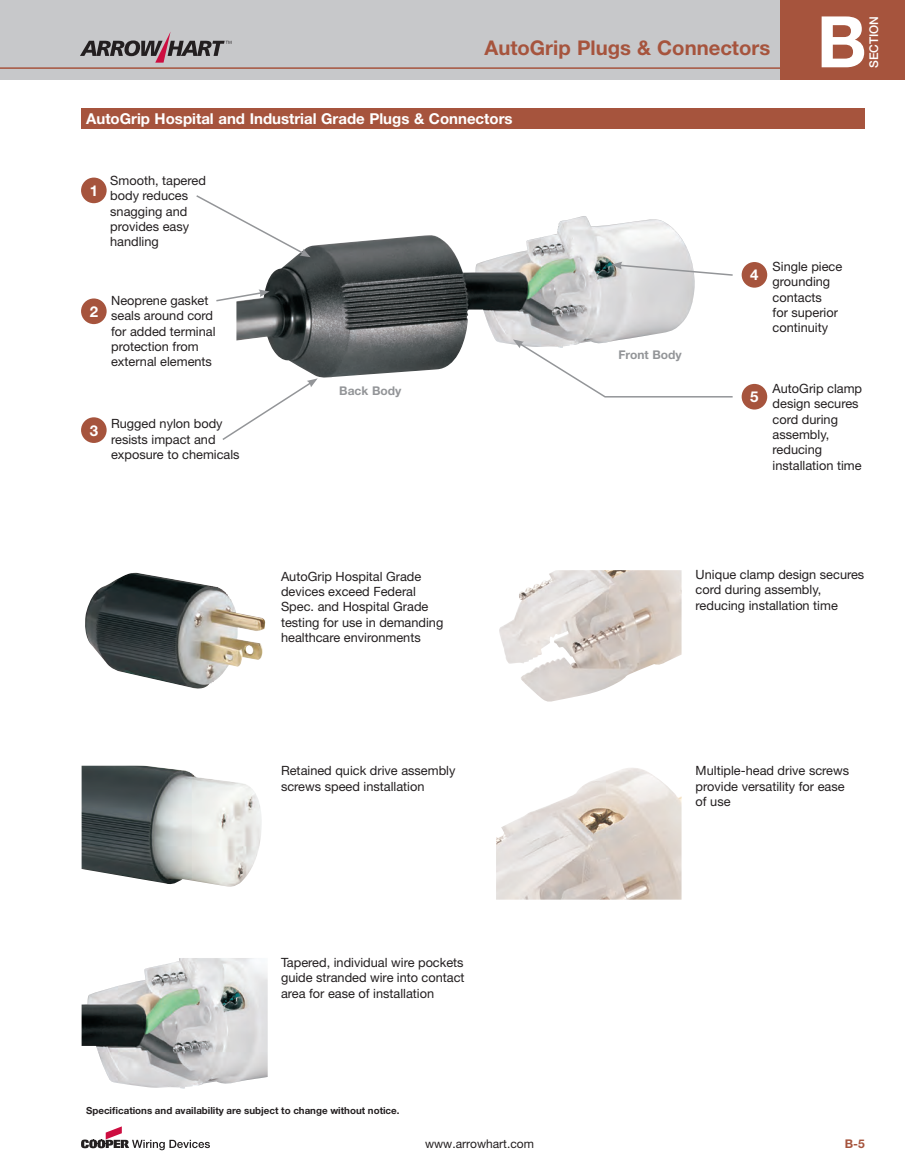
<style>
.page{position:relative;width:905px;height:1175px;background:#fff}
.page>*{position:absolute;margin:0;border:0;box-sizing:border-box;transform-origin:0 0}
.t1{font:700 71.25px "Helvetica Neue";color:#fff}
.t2{font:700 20.25px "Helvetica Neue LT Std";color:#a6543d}
.t3{font:700 15px "Helvetica Neue LT Std";color:#fff}
.t4{font:12.75px/15.3px "Helvetica Neue LT Std";color:#231f20}
.t5{font:12px "Helvetica Neue LT Std";color:#231f20}
.t6{font:700 12px "Helvetica Neue LT Std";color:#939598}
.t7{font:500 12px "Helvetica Neue LT Pro";color:#fff}
.t8{font:700 12px "Helvetica Neue LT Std";color:#a6543d}
.t9{font:700 9.75px "Helvetica Neue LT Pro";color:#231f20}
</style>
<div class="page">
<svg style="left:81px;top:1126px;width:129px;height:24px"></svg>
<div style="left:0;top:0;width:793px;height:79px;background:#c7c8ca"></div>
<div style="left:780px;top:0;width:124px;height:79px;background:#a6543d"></div>
<svg style="left:80px;top:32px;width:151px;height:31px"></svg>
<hr style="left:0;top:67px;width:788px;height:2px;background:#a6543d">
<img style="left:236px;top:216px;width:459px;height:162px">
<svg style="left:196px;top:195px;width:115px;height:62px"></svg>
<svg style="left:611px;top:262px;width:122px;height:15px"></svg>
<img style="left:85px;top:573px;width:181px;height:116px">
<img style="left:499px;top:570px;width:182px;height:132px">
<img style="left:82px;top:958px;width:186px;height:130px">
<img style="left:496px;top:768px;width:185px;height:131px">
<img style="left:82px;top:765px;width:180px;height:122px">
<div style="left:81px;top:108px;width:783px;height:21px;background:#a6543d"></div>
<svg style="left:513px;top:339px;width:220px;height:59px"></svg>
<svg style="left:222px;top:378px;width:96px;height:62px"></svg>
<svg style="left:216px;top:289px;width:53px;height:13px"></svg>
<div style="left:81px;top:178px;width:26px;height:25px;background:#a6543d;border-radius:50%"></div>
<div style="left:81px;top:298px;width:26px;height:26px;background:#a6543d;border-radius:50%"></div>
<div style="left:741px;top:262px;width:26px;height:26px;background:#a6543d;border-radius:50%"></div>
<div style="left:81px;top:417px;width:26px;height:26px;background:#a6543d;border-radius:50%"></div>
<div style="left:741px;top:384px;width:26px;height:25px;background:#a6543d;border-radius:50%"></div>
<h2 class="t2" style="left:484px;top:36px;width:287px">AutoGrip Plugs &amp; Connectors</h2>
<p class="t3" style="left:86px;top:109px;width:428px">AutoGrip Hospital and Industrial Grade Plugs &amp; Connectors</p>
<p class="t3" style="left:90px;top:181px;width:10px">1</p>
<p class="t4" style="left:110px;top:173px;width:97px">Smooth, tapered body reduces snagging and provides easy handling</p>
<h1 class="t1" style="left:816px;top:-2px;width:52px">B</h1>
<p class="t7" style="left:866px;top:68px;width:54px;rotate:-90deg">SECTION</p>
<p class="t3" style="left:90px;top:302px;width:10px">2</p>
<p class="t4" style="left:111px;top:293px;width:106px">Neoprene gasket seals around cord for added terminal protection from external elements</p>
<p class="t3" style="left:90px;top:421px;width:10px">3</p>
<p class="t4" style="left:111px;top:416px;width:130px">Rugged nylon body resists impact and exposure to chemicals</p>
<p class="t6" style="left:339px;top:384px;width:64px">Back Body</p>
<p class="t6" style="left:618px;top:347px;width:65px">Front Body</p>
<p class="t3" style="left:750px;top:265px;width:10px">4</p>
<p class="t4" style="left:772px;top:259px;width:71px">Single piece grounding contacts<br>for superior continuity</p>
<p class="t3" style="left:750px;top:387px;width:10px">5</p>
<p class="t4" style="left:772px;top:380px;width:91px">AutoGrip clamp design secures cord during assembly, reducing installation time</p>
<p class="t4" style="left:281px;top:568px;width:164px">AutoGrip Hospital Grade devices exceed Federal<br>Spec. and Hospital Grade testing for use in demanding healthcare environments</p>
<p class="t4" style="left:695px;top:567px;width:170px">Unique clamp design secures cord during assembly, reducing installation time</p>
<p class="t4" style="left:281px;top:763px;width:176px">Retained quick drive assembly screws speed installation</p>
<p class="t4" style="left:695px;top:763px;width:155px">Multiple-head drive screws provide versatility for ease of use</p>
<p class="t4" style="left:281px;top:954px;width:185px;text-align:justify">Tapered, individual wire pockets guide stranded wire into contact area for ease of installation</p>
<p class="t9" style="left:86px;top:1104px;width:315px">Specifications and availability are subject to change without notice.</p>
<p class="t5" style="left:425px;top:1136px;width:110px">www.arrowhart.com</p>
<p class="t8" style="left:844px;top:1136px;width:22px">B-5</p>
</div>
